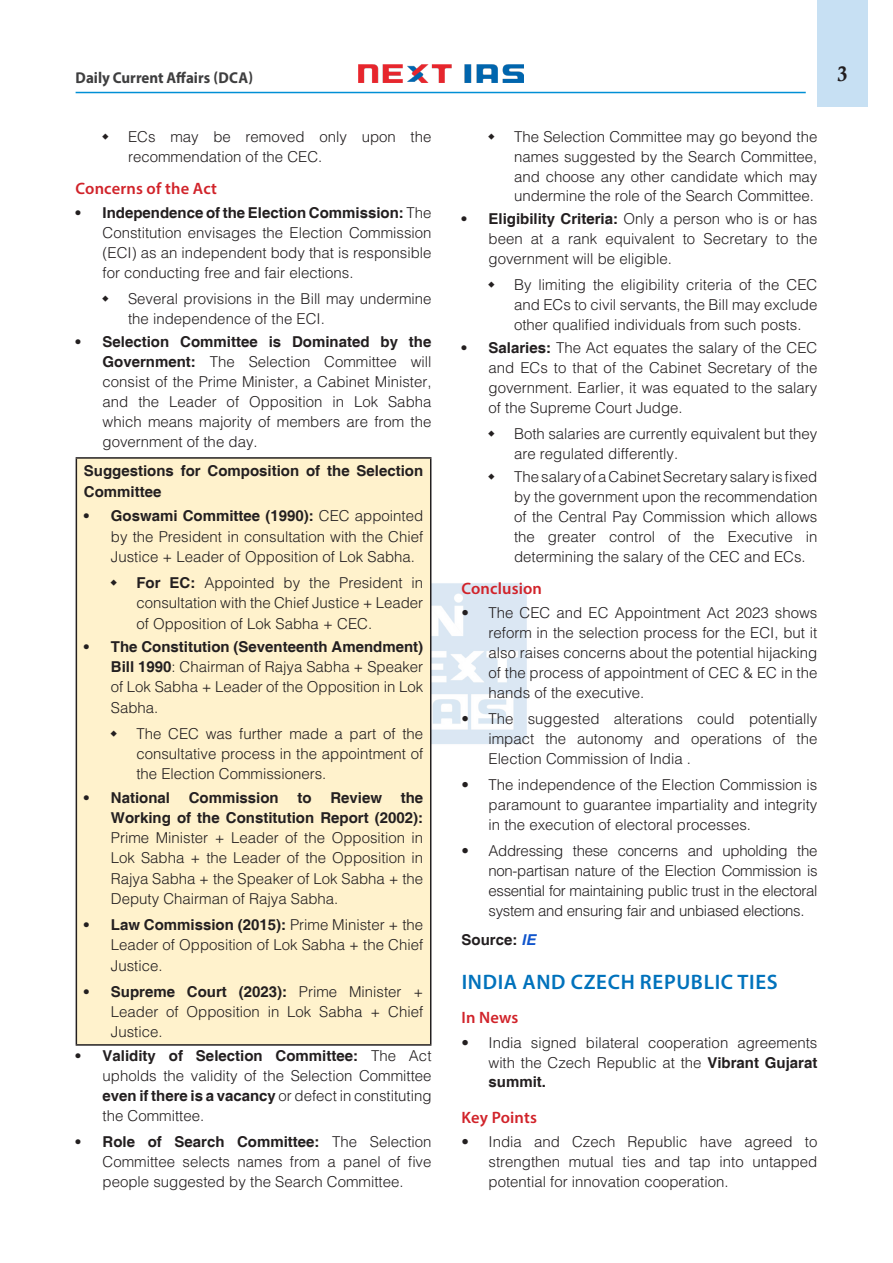
<style>
.page{position:relative;width:893px;height:1263px;background:#fff}
.page>*{position:absolute;margin:0;border:0;box-sizing:border-box;transform-origin:0 0}
.H-1{font:600 21px "Myriad Pro";letter-spacing:.03em;color:#0072bc}
.t1{font:21px "Calis MT Bol";color:#231f20}
.H-2{font:600 16.5px "Myriad Pro";letter-spacing:.01em;color:#d1232a}
.t2{font:700 15.75px "Myriad Pro";color:#3e3e3f;scale:.95 1}
.t3{font:300 15px/20px "Helvetica";color:#231f20;text-align:justify}
.body{font:700 15px/20.2px "Helvetica";color:#231f20}
.s1{font-weight:700}
.s2{font-style:italic;color:#15c}
</style>
<div class="page">
<div style="left:817px;top:0;width:51px;height:107px;background:#c7e0f3"></div>
<img style="left:358px;top:64px;width:165px;height:19px">
<hr style="left:76px;top:92px;width:730px;height:1px;background:#008fd5">
<img style="left:431px;top:580px;width:96px;height:168px">
<div style="left:76px;top:458px;width:355px;height:587px;background:#fff2cc"></div>
<hr style="left:76px;top:457px;width:355px;height:2px;background:#231f20">
<hr style="left:76px;top:1044px;width:355px;height:2px;background:#231f20">
<hr style="left:76px;top:459px;width:1px;height:585px;background:#231f20">
<hr style="left:430px;top:459px;width:1px;height:585px;background:#231f20">
<p class="t2" style="left:76px;top:67px;width:188px">Daily Current Affairs (DCA)</p>
<h1 class="t1" style="left:837px;top:62px;width:12px">3</h1>
<p class="t3" style="left:128px;top:126px;width:305px">ECs may be removed only upon the recommendation of the CEC.</p>
<p class="H-2" style="left:76px;top:178px;width:143px">Concerns of the Act</p>
<p class="t3" style="left:103px;top:202px;width:330px;text-indent:-27px"><span class="s1">• Independence of the Election Commission:</span> The Constitution envisages the Election Commission (ECI) as an independent body that is responsible for conducting free and fair elections.</p>
<p class="t3" style="left:128px;top:288px;width:305px">Several provisions in the Bill may undermine the independence of the ECI.</p>
<p class="t3" style="left:103px;top:331px;width:330px;text-indent:-27px"><span class="s1">• Selection Committee is Dominated by the Government:</span> The Selection Committee will consist of the Prime Minister, a Cabinet Minister, and the Leader of Opposition in Lok Sabha which means majority of members are from the government of the day.</p>
<p class="body" style="left:84px;top:462px;width:341px">Suggestions for Composition of the Selection<br>Committee</p>
<p class="t3" style="left:111px;top:505px;width:314px;text-indent:-27px"><span class="s1">• Goswami Committee (1990):</span> CEC appointed by the President in consultation with the Chief Justice + Leader of Opposition of Lok Sabha.</p>
<p class="t3" style="left:136px;top:572px;width:288px"><span class="s1">For EC:</span> Appointed by the President in consultation with the Chief Justice + Leader of Opposition of Lok Sabha + CEC.</p>
<p class="t3" style="left:111px;top:636px;width:314px;text-indent:-27px"><span class="s1">• The Constitution (Seventeenth Amendment)<br>Bill 1990</span>: Chairman of Rajya Sabha + Speaker of Lok Sabha + Leader of the Opposition in Lok Sabha.</p>
<p class="t3" style="left:136px;top:723px;width:288px">The CEC was further made a part of the consultative process in the appointment of the Election Commissioners.</p>
<p class="t3" style="left:111px;top:787px;width:314px;text-indent:-27px"><span class="s1">• National Commission to Review the Working of the Constitution Report (2002):<br></span>Prime Minister + Leader of the Opposition in Lok Sabha + the Leader of the Opposition in Rajya Sabha + the Speaker of Lok Sabha + the Deputy Chairman of Rajya Sabha.</p>
<p class="t3" style="left:111px;top:914px;width:314px;text-indent:-27px"><span class="s1">• Law Commission (2015):</span> Prime Minister + the Leader of Opposition of Lok Sabha + the Chief Justice.</p>
<p class="t3" style="left:111px;top:981px;width:314px;text-indent:-27px"><span class="s1">• Supreme Court (2023):</span> Prime Minister + Leader of Opposition in Lok Sabha + Chief Justice.</p>
<p class="t3" style="left:103px;top:1045px;width:330px;text-indent:-27px"><span class="s1">• Validity of Selection Committee:</span> The Act upholds the validity of the Selection Committee <span class="s1">even if there is a vacancy</span> or defect in constituting the Committee.</p>
<p class="t3" style="left:103px;top:1131px;width:330px;text-indent:-27px"><span class="s1">• Role of Search Committee:</span> The Selection Committee selects names from a panel of five people suggested by the Search Committee.</p>
<p class="t3" style="left:514px;top:126px;width:305px">The Selection Committee may go beyond the names suggested by the Search Committee, and choose any other candidate which may undermine the role of the Search Committee.</p>
<p class="t3" style="left:488px;top:209px;width:330px;text-indent:-27px"><span class="s1">• Eligibility Criteria:</span> Only a person who is or has been at a rank equivalent to Secretary to the government will be eligible.</p>
<p class="t3" style="left:514px;top:275px;width:305px">By limiting the eligibility criteria of the CEC and ECs to civil servants, the Bill may exclude other qualified individuals from such posts.</p>
<p class="t3" style="left:488px;top:337px;width:330px;text-indent:-27px"><span class="s1">• Salaries:</span> The Act equates the salary of the CEC and ECs to that of the Cabinet Secretary of the government. Earlier, it was equated to the salary of the Supreme Court Judge.</p>
<p class="t3" style="left:514px;top:423px;width:305px">Both salaries are currently equivalent but they are regulated differently.</p>
<p class="t3" style="left:514px;top:466px;width:305px">The salary of a Cabinet Secretary salary is fixed by the government upon the recommendation of the Central Pay Commission which allows the greater control of the Executive in determining the salary of the CEC and ECs.</p>
<p class="H-2" style="left:461px;top:578px;width:82px">Conclusion</p>
<p class="t3" style="left:488px;top:602px;width:330px;text-indent:-27px">• The CEC and EC Appointment Act 2023 shows reform in the selection process for the ECI, but it also raises concerns about the potential hijacking of the process of appointment of CEC &amp; EC in the hands of the executive.</p>
<p class="t3" style="left:488px;top:708px;width:330px;text-indent:-27px">• The suggested alterations could potentially impact the autonomy and operations of the Election Commission of India .</p>
<p class="t3" style="left:488px;top:774px;width:330px;text-indent:-27px">• The independence of the Election Commission is paramount to guarantee impartiality and integrity in the execution of electoral processes.</p>
<p class="t3" style="left:488px;top:840px;width:331px;text-indent:-27px">• Addressing these concerns and upholding the non-partisan nature of the Election Commission is essential for maintaining public trust in the electoral system and ensuring fair and unbiased elections.</p>
<p class="body" style="left:461px;top:930px;width:76px">Source: <span class="s2">IE</span></p>
<p class="H-1" style="left:462px;top:969px;width:318px">INDIA AND CZECH REPUBLIC TIES</p>
<p class="H-2" style="left:461px;top:1007px;width:58px">In News</p>
<p class="t3" style="left:488px;top:1032px;width:330px;text-indent:-27px">• India signed bilateral cooperation agreements with the Czech Republic at the <span class="s1">Vibrant Gujarat summit.</span></p>
<p class="H-2" style="left:461px;top:1106px;width:77px">Key Points</p>
<p class="t3" style="left:488px;top:1131px;width:330px;text-indent:-27px">• India and Czech Republic have agreed to strengthen mutual ties and tap into untapped potential for innovation cooperation.</p>
</div>
